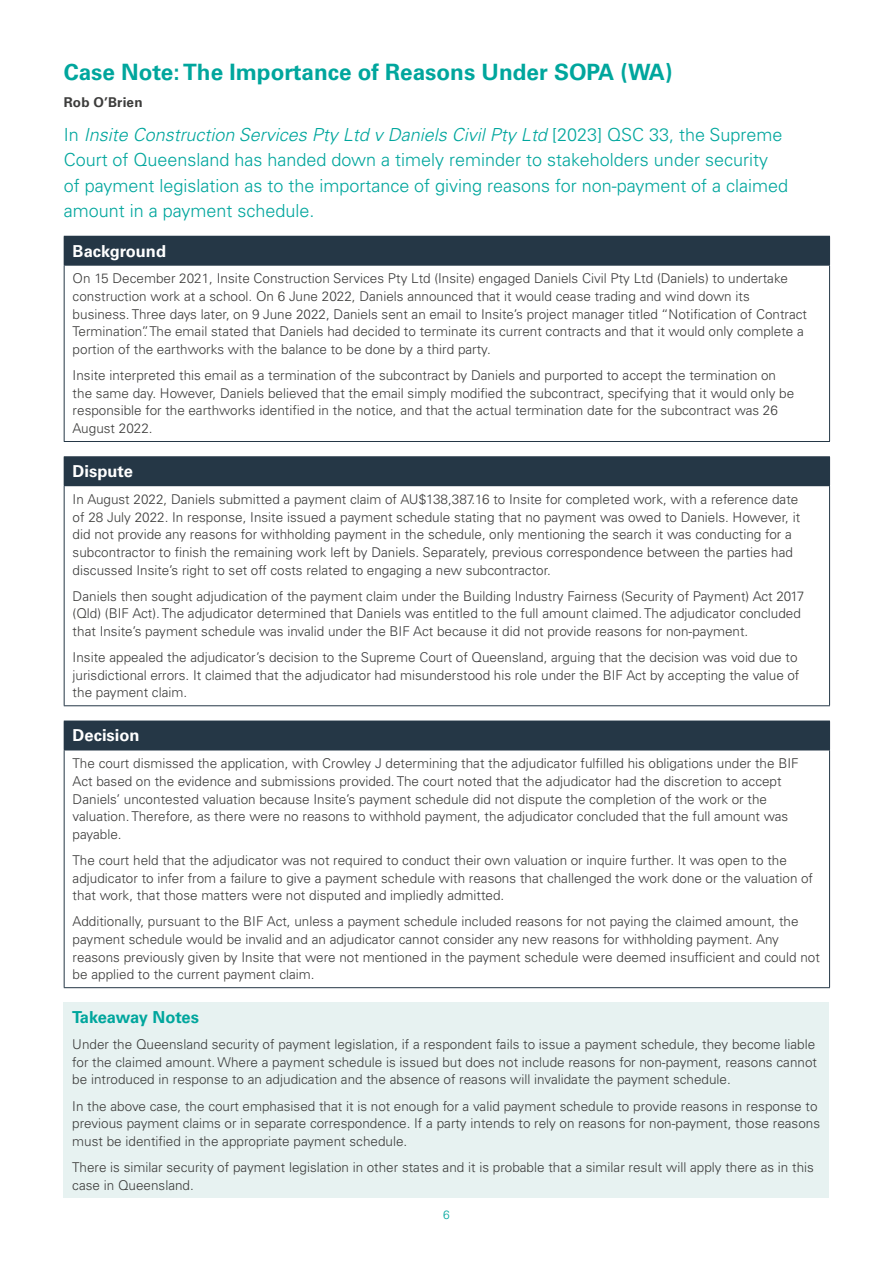
<style>
.page{position:relative;width:893px;height:1263px;background:#fff}
.page>*{position:absolute;margin:0;border:0;box-sizing:border-box;transform-origin:0 0}
.t1{font:700 22.5px "Univers LTCYR 65";color:#00a69d}
.t2{font:300 18px/25.5px "Univers LTCYR 45";color:#00a69d}
.t3{font:700 16.5px "Univers LTCYR 65";color:#fff}
.t4{font:700 16.5px "Univers LTCYR 65";letter-spacing:-.02em;color:#00a69d}
.t5{font:300 13.5px/17.7px "Univers LTCYR 45";color:#3c3c3b}
.t6{font:700 13.5px "Univers LTCYR 65";letter-spacing:.015em;color:#3c3c3b}
.t7{font:300 12px "Univers LTCYR 45";color:#00a69d}
.s1{font-style:italic}
</style>
<div class="page">
<div style="left:64px;top:236px;width:766px;height:29px;background:#253746"></div>
<hr style="left:64px;top:265px;width:766px;height:1px;background:#253746">
<hr style="left:64px;top:266px;width:1px;height:175px;background:#253746">
<hr style="left:829px;top:266px;width:1px;height:175px;background:#253746">
<hr style="left:64px;top:441px;width:766px;height:1px;background:#253746">
<div style="left:64px;top:457px;width:766px;height:29px;background:#253746"></div>
<hr style="left:64px;top:456px;width:766px;height:1px;background:#253746">
<hr style="left:64px;top:486px;width:1px;height:219px;background:#253746">
<hr style="left:829px;top:486px;width:1px;height:219px;background:#253746">
<hr style="left:64px;top:705px;width:766px;height:1px;background:#253746">
<div style="left:64px;top:721px;width:766px;height:29px;background:#253746"></div>
<hr style="left:64px;top:750px;width:766px;height:1px;background:#253746">
<hr style="left:64px;top:750px;width:1px;height:237px;background:#253746">
<hr style="left:829px;top:750px;width:1px;height:237px;background:#253746">
<hr style="left:64px;top:987px;width:766px;height:1px;background:#253746">
<div style="left:64px;top:1002px;width:765px;height:196px;background:#e7f2f1"></div>
<h1 class="t1" style="left:64px;top:56px;width:610px">Case Note: The Importance of Reasons Under SOPA (WA)</h1>
<p class="t6" style="left:64px;top:92px;width:80px">Rob O’Brien</p>
<p class="t2" style="left:64px;top:121px;width:726px">In <span class="s1">Insite Construction Services Pty Ltd v Daniels Civil Pty Ltd</span> [2023] QSC 33, the Supreme Court of Queensland has handed down a timely reminder to stakeholders under security of payment legislation as to the importance of giving reasons for non-payment of a claimed amount in a payment schedule.</p>
<p class="t3" style="left:73px;top:239px;width:95px">Background</p>
<p class="t5" style="left:73px;top:269px;width:736px">On 15 December 2021, Insite Construction Services Pty Ltd (Insite) engaged Daniels Civil Pty Ltd (Daniels) to undertake construction work at a school. On 6 June 2022, Daniels announced that it would cease trading and wind down its business. Three days later, on 9 June 2022, Daniels sent an email to Insite’s project manager titled “Notification of Contract Termination”. The email stated that Daniels had decided to terminate its current contracts and that it would only complete a portion of the earthworks with the balance to be done by a third party.</p>
<p class="t5" style="left:73px;top:366px;width:723px">Insite interpreted this email as a termination of the subcontract by Daniels and purported to accept the termination on the same day. However, Daniels believed that the email simply modified the subcontract, specifying that it would only be responsible for the earthworks identified in the notice, and that the actual termination date for the subcontract was 26<br>August 2022.</p>
<p class="t3" style="left:73px;top:460px;width:62px">Dispute</p>
<p class="t5" style="left:73px;top:490px;width:729px">In August 2022, Daniels submitted a payment claim of AU$138,387.16 to Insite for completed work, with a reference date of 28 July 2022. In response, Insite issued a payment schedule stating that no payment was owed to Daniels. However, it did not provide any reasons for withholding payment in the schedule, only mentioning the search it was conducting for a subcontractor to finish the remaining work left by Daniels. Separately, previous correspondence between the parties had discussed Insite’s right to set off costs related to engaging a new subcontractor.</p>
<p class="t5" style="left:73px;top:587px;width:733px">Daniels then sought adjudication of the payment claim under the Building Industry Fairness (Security of Payment) Act 2017 (Qld) (BIF Act). The adjudicator determined that Daniels was entitled to the full amount claimed. The adjudicator concluded that Insite’s payment schedule was invalid under the BIF Act because it did not provide reasons for non-payment.</p>
<p class="t5" style="left:73px;top:648px;width:728px">Insite appealed the adjudicator’s decision to the Supreme Court of Queensland, arguing that the decision was void due to jurisdictional errors. It claimed that the adjudicator had misunderstood his role under the BIF Act by accepting the value of the payment claim.</p>
<p class="t3" style="left:73px;top:724px;width:68px">Decision</p>
<p class="t5" style="left:73px;top:754px;width:727px">The court dismissed the application, with Crowley J determining that the adjudicator fulfilled his obligations under the BIF Act based on the evidence and submissions provided. The court noted that the adjudicator had the discretion to accept Daniels’ uncontested valuation because Insite’s payment schedule did not dispute the completion of the work or the valuation. Therefore, as there were no reasons to withhold payment, the adjudicator concluded that the full amount was payable.</p>
<p class="t5" style="left:73px;top:851px;width:742px">The court held that the adjudicator was not required to conduct their own valuation or inquire further. It was open to the adjudicator to infer from a failure to give a payment schedule with reasons that challenged the work done or the valuation of that work, that those matters were not disputed and impliedly admitted.</p>
<p class="t5" style="left:73px;top:912px;width:749px">Additionally, pursuant to the BIF Act, unless a payment schedule included reasons for not paying the claimed amount, the payment schedule would be invalid and an adjudicator cannot consider any new reasons for withholding payment. Any reasons previously given by Insite that were not mentioned in the payment schedule were deemed insufficient and could not be applied to the current payment claim.</p>
<p class="t4" style="left:72px;top:1005px;width:128px">Takeaway Notes</p>
<p class="t5" style="left:72px;top:1035px;width:746px">Under the Queensland security of payment legislation, if a respondent fails to issue a payment schedule, they become liable for the claimed amount. Where a payment schedule is issued but does not include reasons for non-payment, reasons cannot be introduced in response to an adjudication and the absence of reasons will invalidate the payment schedule.</p>
<p class="t5" style="left:72px;top:1096px;width:749px">In the above case, the court emphasised that it is not enough for a valid payment schedule to provide reasons in response to previous payment claims or in separate correspondence. If a party intends to rely on reasons for non-payment, those reasons must be identified in the appropriate payment schedule.</p>
<p class="t5" style="left:72px;top:1158px;width:743px">There is similar security of payment legislation in other states and it is probable that a similar result will apply there as in this case in Queensland.</p>
<p class="t7" style="left:443px;top:1206px;width:8px">6</p>
</div>
